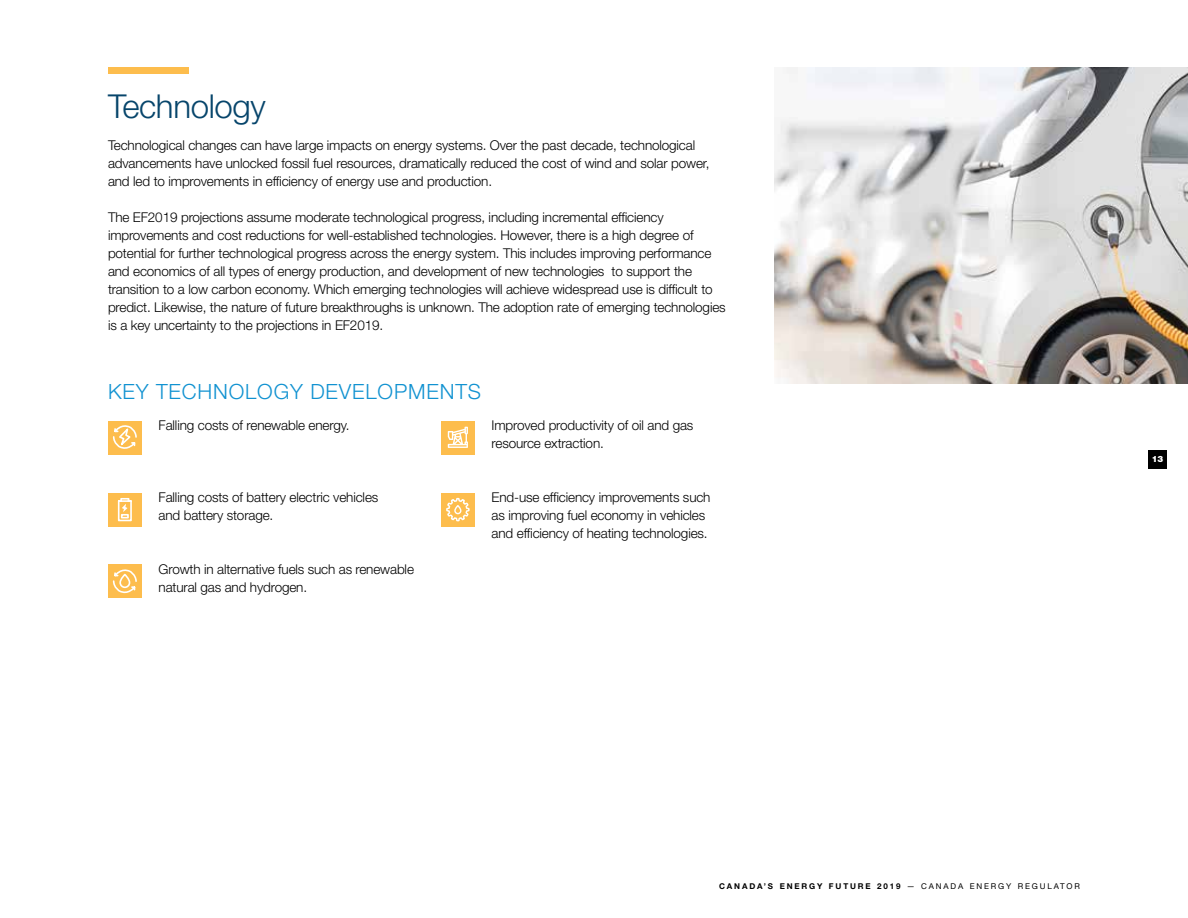
<style>
.page{position:relative;width:1188px;height:918px;background:#fff}
.page>*{position:absolute;margin:0;border:0;box-sizing:border-box;transform-origin:0 0}
.t1{font:300 33px "Helvetica Neue LT Std";letter-spacing:-.01em;color:#07456b}
.t2{font:300 21px "Helvetica Neue LT Std";letter-spacing:.04em;color:#1192d1}
.t3{font:300 13.5px/18px "Helvetica Neue LT Std";letter-spacing:-.01em;color:#000}
.t4{font:900 8.7px "Helvetica Neue LT Std";color:#fff}
.t5{font:700 7.95px "Helvetica Neue LT Std";letter-spacing:.23em;color:#000}
.s1{font-weight:400}
</style>
<div class="page">
<div style="left:1149px;top:450px;width:18px;height:18px;background:#000"></div>
<div style="left:108px;top:68px;width:81px;height:6px;background:#fdbd4d"></div>
<div style="left:441px;top:421px;width:34px;height:33px;background:#fdbd4d"></div>
<svg style="left:448px;top:427px;width:20px;height:21px"></svg>
<div style="left:441px;top:493px;width:34px;height:33px;background:#fdbd4d"></div>
<svg style="left:446px;top:497px;width:24px;height:25px"></svg>
<div style="left:108px;top:493px;width:34px;height:33px;background:#fdbd4d"></div>
<svg style="left:117px;top:498px;width:15px;height:24px"></svg>
<div style="left:108px;top:564px;width:34px;height:34px;background:#fdbd4d"></div>
<svg style="left:112px;top:569px;width:25px;height:25px"></svg>
<div style="left:108px;top:421px;width:34px;height:33px;background:#fdbd4d"></div>
<svg style="left:112px;top:425px;width:25px;height:24px"></svg>
<img style="left:774px;top:68px;width:414px;height:316px">
<h1 class="t1" style="left:108px;top:86px;width:159px">Technology</h1>
<p class="t3" style="left:108px;top:135px;width:603px">Technological changes can have large impacts on energy systems. Over the past decade, technological advancements have unlocked fossil fuel resources, dramatically reduced the cost of wind and solar power, and led to improvements in efficiency of energy use and production.</p>
<p class="t3" style="left:108px;top:207px;width:619px">The EF2019 projections assume moderate technological progress, including incremental efficiency improvements and cost reductions for well-established technologies. However, there is a high degree of potential for further technological progress across the energy system. This includes improving performance and economics of all types of energy production, and development of new technologies to support the transition to a low carbon economy. Which emerging technologies will achieve widespread use is difficult to predict. Likewise, the nature of future breakthroughs is unknown. The adoption rate of emerging technologies is a key uncertainty to the projections in EF2019.</p>
<h2 class="t2" style="left:108px;top:378px;width:375px">KEY TECHNOLOGY DEVELOPMENTS</h2>
<p class="t3" style="left:159px;top:416px;width:192px">Falling costs of renewable energy.</p>
<p class="t3" style="left:492px;top:416px;width:203px">Improved productivity of oil and gas resource extraction.</p>
<p class="t3" style="left:159px;top:488px;width:221px">Falling costs of battery electric vehicles and battery storage.</p>
<p class="t3" style="left:159px;top:560px;width:257px">Growth in alternative fuels such as renewable natural gas and hydrogen.</p>
<p class="t3" style="left:492px;top:488px;width:220px">End-use efficiency improvements such as improving fuel economy in vehicles and efficiency of heating technologies.</p>
<p class="t4" style="left:1152px;top:454px;width:13px">13</p>
<p class="t5" style="left:719px;top:881px;width:362px">CANADA’S ENERGY FUTURE 2019 <span class="s1">— CANADA ENERGY REGULATOR</span></p>
</div>
